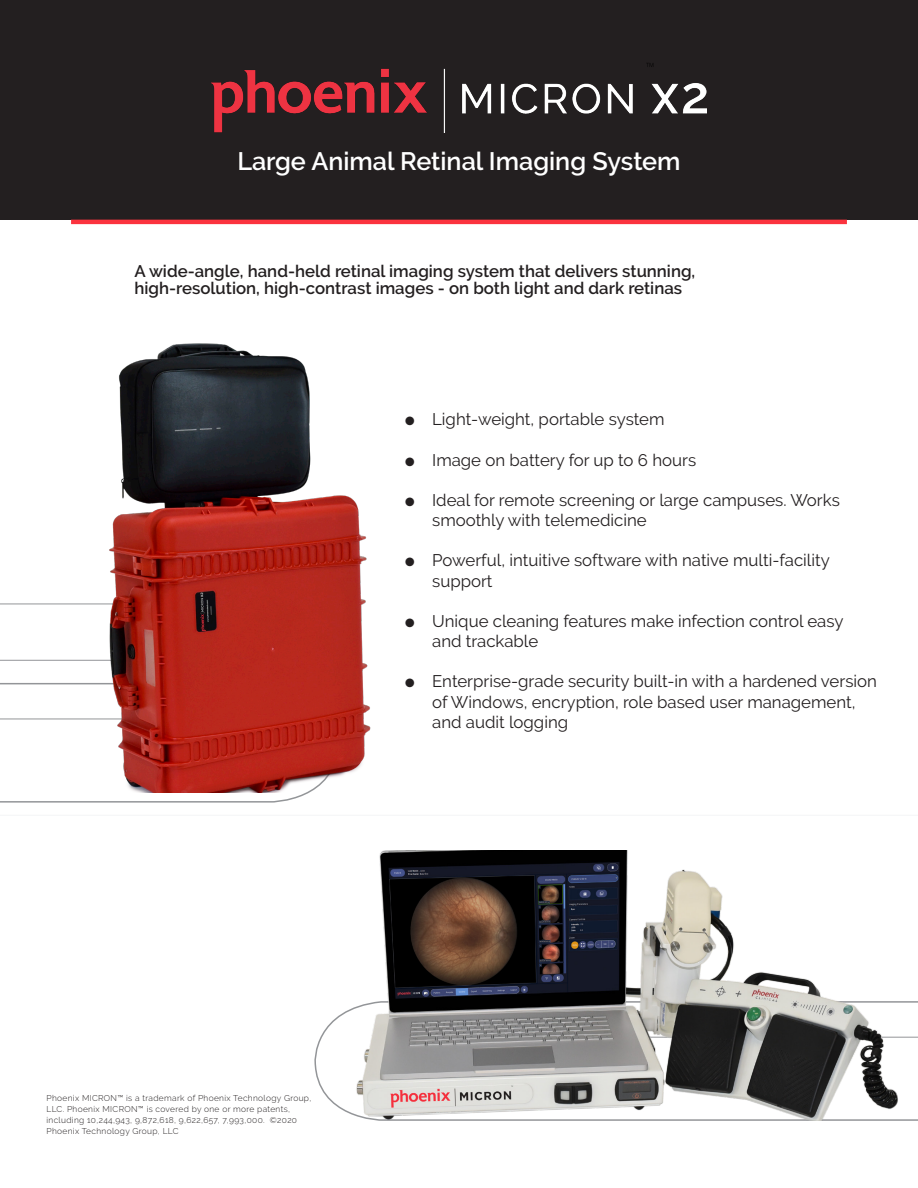
<style>
.page{position:relative;width:918px;height:1188px;background:#fff}
.page>*{position:absolute;margin:0;border:0;box-sizing:border-box;transform-origin:0 0}
.t1{font:600 25.2px "Raleway";color:#fff}
.t2{font:16.8px/20.1px "Raleway";color:#231f20}
.t3{font:600 16.8px "Raleway";color:#231f20}
.t4{font:300 8.4px/11.1px "Raleway";letter-spacing:.04em;color:#231f20}
</style>
<div class="page">
<svg style="left:0;top:792px;width:310px;height:11px"></svg>
<hr style="left:0;top:815px;width:918px;height:1px;background:#f4f5f6">
<div style="left:0;top:0;width:918px;height:220px;background:#231f20"></div>
<img style="left:212px;top:63px;width:494px;height:69px">
<hr style="left:71px;top:220px;width:776px;height:4px;background:#fb333e">
<img style="left:0;top:343px;width:371px;height:449px">
<img style="left:346px;top:851px;width:572px;height:270px">
<p class="t1" style="left:237px;top:146px;width:445px">Large Animal Retinal Imaging System</p>
<p class="t3" style="left:135px;top:262px;width:562px">A wide-angle, hand-held retinal imaging system that delivers stunning,</p>
<p class="t3" style="left:135px;top:278px;width:549px">high-resolution, high-contrast images - on both light and dark retinas</p>
<p class="t2" style="left:405px;top:409px;width:261px">● Light-weight, portable system</p>
<p class="t2" style="left:405px;top:450px;width:293px">● Image on battery for up to 6 hours</p>
<p class="t2" style="left:432px;top:490px;width:409px;text-indent:-27px">● Ideal for remote screening or large campuses. Works smoothly with telemedicine</p>
<p class="t2" style="left:432px;top:550px;width:399px;text-indent:-27px">● Powerful, intuitive software with native multi-facility support</p>
<p class="t2" style="left:432px;top:611px;width:413px;text-indent:-27px">● Unique cleaning features make infection control easy and trackable</p>
<p class="t2" style="left:432px;top:671px;width:446px;text-indent:-27px">● Enterprise-grade security built-in with a hardened version of Windows, encryption, role based user management, and audit logging</p>
<p class="t4" style="left:47px;top:1093px;width:266px">Phoenix MICRON™ is a trademark of Phoenix Technology Group, LLC. Phoenix MICRON™ is covered by one or more patents, including 10,244,943, 9,872,618, 9,622,657, 7,993,000. ©2020<br>Phoenix Technology Group, LLC</p>
</div>
